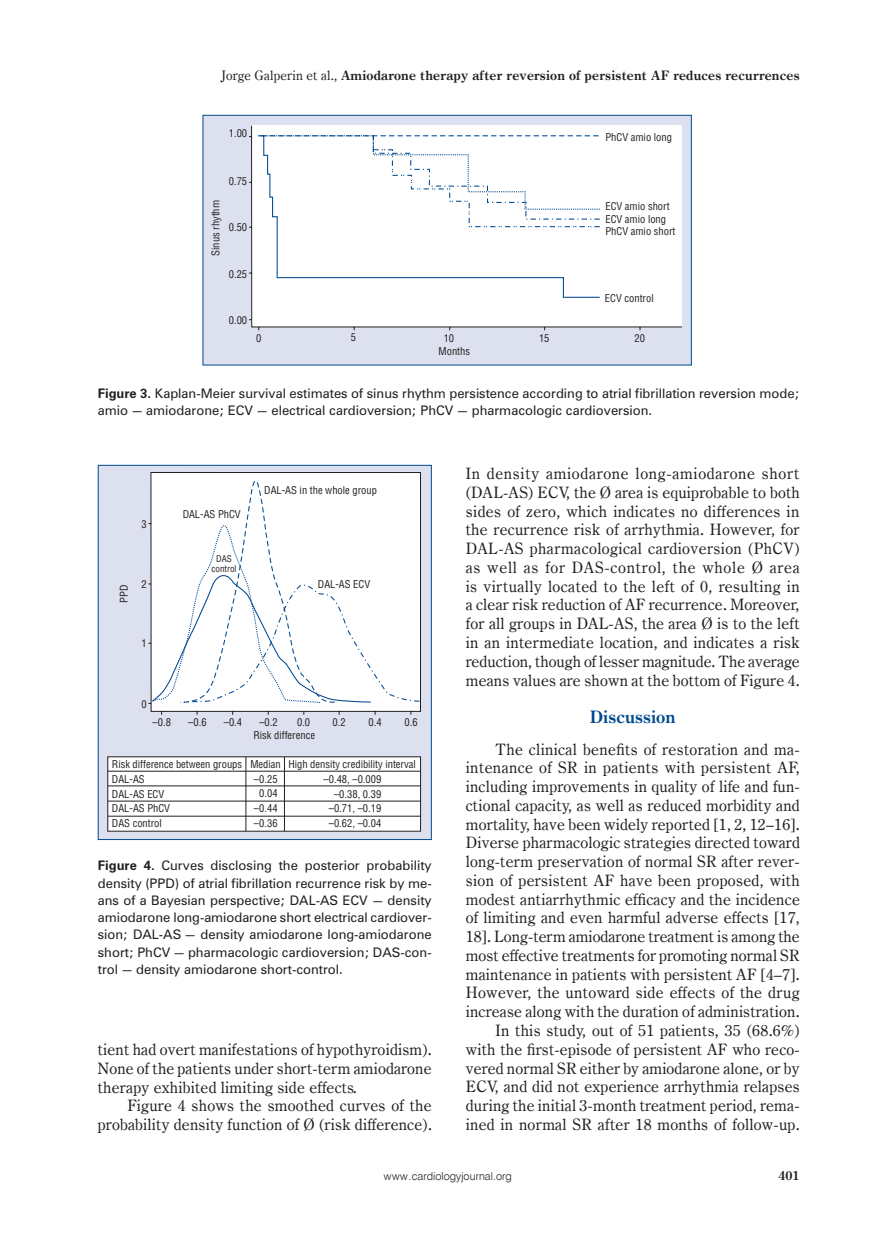
<style>
.page{position:relative;width:872px;height:1234px;background:#fff}
.page>*{position:absolute;margin:0;border:0;box-sizing:border-box;transform-origin:0 0}
._05_-_Śródtytuł_-_1{font:700 17.25px "Century Oldst EU";color:#014990}
._08_-_Tekst{font:15.75px/18.8px "Century Oldst EU";letter-spacing:.015em;color:#231f20;text-align:justify}
.t1{font:700 13.05px "Century Oldst EU";letter-spacing:.015em;color:#231f20}
.t2{font:700 12.75px "Century Oldst EU";color:#231f20}
._15_-_Rycina_-_podpi{font:12px/17.2px "Zurich PL";color:#231f20;text-align:justify}
.t3{font:10.95px "Swis 721 Lt EU";color:#231f20}
.t4{font:10.5px/14.9px "Switzerland Condensed";color:#231f20}
.t5{font:9px/10.5px "Switzerland Condensed";color:#231f20;text-align:center}
.s1{font-weight:400}
.s2{font-weight:700}
.s3{font-family:"Calibri"}
.s4{font-style:italic}
</style>
<div class="page">
<div style="left:98px;top:465px;width:334px;height:374px;background:#dde1ef;border:1px solid #014990"></div>
<div style="left:202px;top:115px;width:489px;height:250px;background:#dde1ef;border:1px solid #014990"></div>
<svg style="left:249px;top:125px;width:433px;height:206px;background:#f8f8f9"></svg>
<div style="left:257px;top:228px;width:344px;height:70px;background:#fff"></div>
<div style="left:257px;top:134px;width:344px;height:94px;background:#fff"></div>
<div style="left:108px;top:756px;width:312px;height:75px;background:#fff"></div>
<svg style="left:148px;top:472px;width:273px;height:243px"></svg>
<svg style="left:150px;top:476px;width:270px;height:227px;background:#f3f4f6"></svg>
<hr style="left:108px;top:770px;width:312px;height:1px;background:#231f20">
<hr style="left:108px;top:785px;width:312px;height:1px;background:#231f20">
<hr style="left:108px;top:800px;width:312px;height:1px;background:#231f20">
<hr style="left:108px;top:815px;width:312px;height:1px;background:#231f20">
<hr style="left:245px;top:756px;width:1px;height:75px;background:#231f20">
<hr style="left:284px;top:756px;width:1px;height:75px;background:#231f20">
<p class="t1" style="left:221px;top:67px;width:580px"><span class="s1">Jorge Galperin et al.,</span> Amiodarone therapy after reversion of persistent AF reduces recurrences</p>
<p class="t4" style="left:229px;top:126px;width:20px">1.00</p>
<p class="t4" style="left:605px;top:130px;width:68px">PhCV amio long</p>
<p class="t4" style="left:229px;top:173px;width:20px">0.75</p>
<p class="t4" style="left:208px;top:256px;width:57px;rotate:-90deg">Sinus rhythm</p>
<p class="t4" style="left:229px;top:220px;width:20px">0.50</p>
<p class="t4" style="left:229px;top:267px;width:20px">0.25</p>
<p class="t4" style="left:229px;top:312px;width:20px">0.00</p>
<p class="t4" style="left:605px;top:199px;width:71px;line-height:12.8px">ECV amio short<br>ECV amio long<br>PhCV amio short</p>
<p class="t4" style="left:605px;top:291px;width:50px">ECV control</p>
<p class="t4" style="left:256px;top:330px;width:7px">0</p>
<p class="t4" style="left:351px;top:330px;width:7px">5</p>
<p class="t4" style="left:444px;top:330px;width:12px">10</p>
<p class="t4" style="left:539px;top:330px;width:12px">15</p>
<p class="t4" style="left:634px;top:330px;width:12px">20</p>
<p class="t4" style="left:438px;top:343px;width:33px">Months</p>
<p class="_15_-_Rycina_-_podpi" style="left:98px;top:384px;width:703px"><span class="s2">Figure 3.</span> Kaplan-Meier survival estimates of sinus rhythm persistence according to atrial fibrillation reversion mode; amio <span class="s3">—</span> amiodarone; ECV <span class="s3">—</span> electrical cardioversion; PhCV <span class="s3">—</span> pharmacologic cardioversion.</p>
<p class="t4" style="left:141px;top:516px;width:7px">3</p>
<p class="t4" style="left:116px;top:602px;width:20px;rotate:-90deg">PPD</p>
<p class="t4" style="left:141px;top:576px;width:7px">2</p>
<p class="t4" style="left:141px;top:636px;width:7px">1</p>
<p class="t4" style="left:183px;top:506px;width:60px">DAL-AS PhCV</p>
<p class="t5" style="left:211px;top:553px;width:26px">DAS control</p>
<p class="t4" style="left:264px;top:483px;width:114px">DAL-AS in the whole group</p>
<p class="t4" style="left:318px;top:577px;width:54px">DAL-AS ECV</p>
<p class="t4" style="left:141px;top:696px;width:7px">0</p>
<p class="t4" style="left:152px;top:714px;width:20px">–0.8</p>
<p class="t4" style="left:188px;top:714px;width:20px">–0.6</p>
<p class="t4" style="left:224px;top:714px;width:20px">–0.4</p>
<p class="t4" style="left:259px;top:714px;width:20px">–0.2</p>
<p class="t4" style="left:297px;top:714px;width:15px">0.0</p>
<p class="t4" style="left:333px;top:714px;width:15px">0.2</p>
<p class="t4" style="left:368px;top:714px;width:15px">0.4</p>
<p class="t4" style="left:404px;top:714px;width:15px">0.6</p>
<p class="t4" style="left:253px;top:727px;width:63px">Risk difference</p>
<p class="t4" style="left:112px;top:756px;width:305px">Risk difference between groups Median High density credibility interval</p>
<p class="t4" style="left:112px;top:771px;width:60px">DAL-AS<br>DAL-AS ECV<br>DAL-AS PhCV<br>DAS control</p>
<p class="t4" style="left:254px;top:771px;width:25px;text-align:center">–0.25<br>0.04 –0.44 –0.36</p>
<p class="t4" style="left:323px;top:771px;width:59px;text-align:right">–0.48, –0.009 –0.38, 0.39 –0.71, –0.19 –0.62, –0.04</p>
<p class="_15_-_Rycina_-_podpi" style="left:98px;top:856px;width:335px"><span class="s2">Figure 4.</span> Curves disclosing the posterior probability density (PPD) of atrial fibrillation recurrence risk by me&shy;ans of a Bayesian perspective; DAL-AS ECV <span class="s3">—</span> density amiodarone long-amiodarone short electrical cardiover&shy;sion; DAL-AS <span class="s3">—</span> density amiodarone long-amiodarone short; PhCV <span class="s3">—</span> pharmacologic cardioversion; DAS-con&shy;trol <span class="s3">—</span> density amiodarone short-control.</p>
<p class="_08_-_Tekst" style="left:98px;top:1040px;width:335px">tient had overt manifestations of hypothyroidism).<br>None of the patients under short-term amiodarone therapy exhibited limiting side effects<span class="s4">.</span></p>
<p class="_08_-_Tekst" style="left:98px;top:1096px;width:336px;text-align:right">Figure 4 shows the smoothed curves of the probability density function of Ø (risk difference).</p>
<p class="_08_-_Tekst" style="left:466px;top:464px;width:335px">In density amiodarone long-amiodarone short (DAL-AS) ECV, the Ø area is equiprobable to both sides of zero, which indicates no differences in the recurrence risk of arrhythmia. However, for DAL-AS pharmacological cardioversion (PhCV) as well as for DAS-control, the whole Ø area is virtually located to the left of 0, resulting in a clear risk reduction of AF recurrence. Moreover, for all groups in DAL-AS, the area Ø is to the left in an intermediate location, and indicates a risk reduction, though of lesser magnitude. The average means values are shown at the bottom of Figure 4.</p>
<p class="_05_-_Śródtytuł_-_1" style="left:590px;top:706px;width:87px">Discussion</p>
<p class="_08_-_Tekst" style="left:466px;top:739px;width:336px;text-indent:30px">The clinical benefits of restoration and ma&shy;intenance of SR in patients with persistent AF, including improvements in quality of life and fun&shy;ctional capacity, as well as reduced morbidity and mortality, have been widely reported [1, 2, 12–16].<br>Diverse pharmacologic strategies directed toward long-term preservation of normal SR after rever&shy;sion of persistent AF have been proposed, with modest antiarrhythmic efficacy and the incidence of limiting and even harmful adverse effects [17, 18]. Long-term amiodarone treatment is among the most effective treatments for promoting normal SR maintenance in patients with persistent AF [4–7].<br>However, the untoward side effects of the drug increase along with the duration of administration.</p>
<p class="_08_-_Tekst" style="left:466px;top:1021px;width:335px;text-indent:30px">In this study, out of 51 patients, 35 (68.6%) with the first-episode of persistent AF who reco&shy;vered normal SR either by amiodarone alone, or by ECV, and did not experience arrhythmia relapses during the initial 3-month treatment period, rema&shy;ined in normal SR after 18 months of follow-up.</p>
<p class="t3" style="left:384px;top:1169px;width:129px">www.cardiologyjournal.org</p>
<p class="t2" style="left:778px;top:1167px;width:23px">401</p>
</div>
